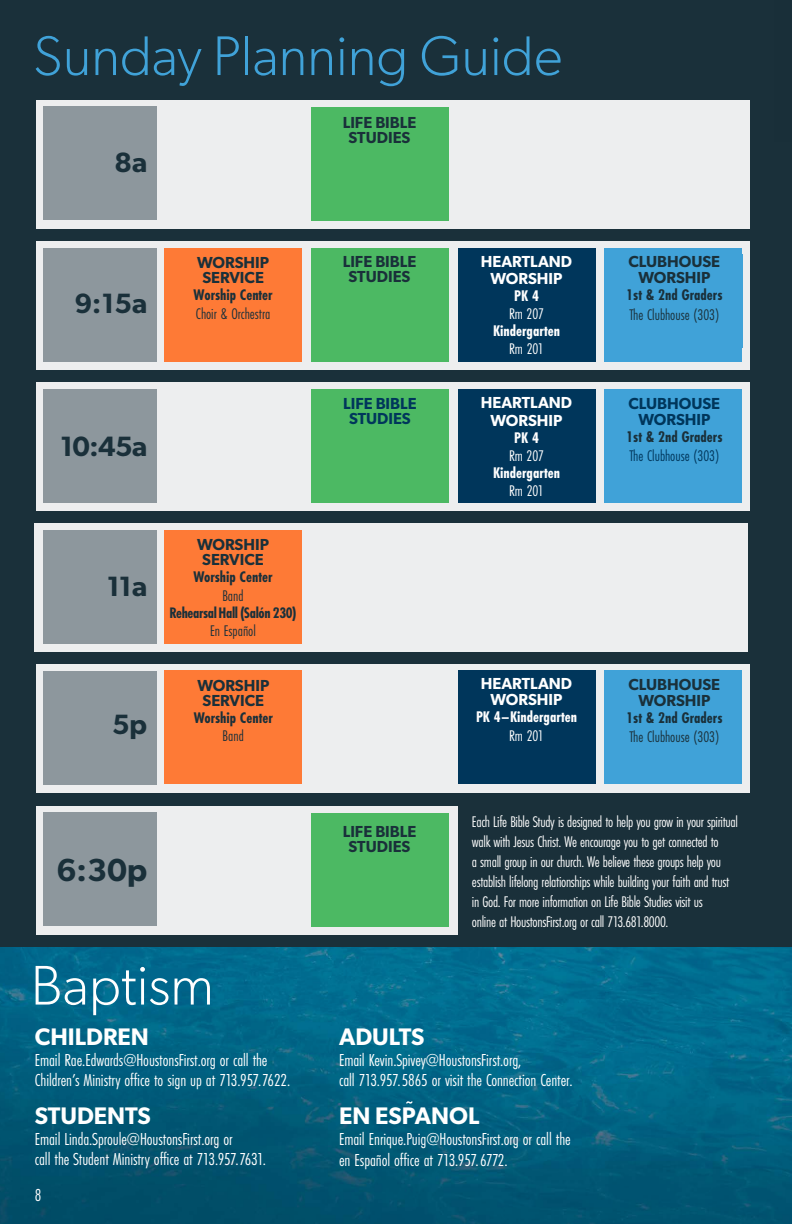
<style>
.page{position:relative;width:792px;height:1224px;background:#fff}
.page>*{position:absolute;margin:0;border:0;box-sizing:border-box;transform-origin:0 0}
.t1{font:300 56px "Gibson";color:#40a2d8}
.t2{font:300 56px "Gibson";color:#fff}
.t3{font:600 32px "Gibson";color:#1a303a}
.t4{font:600 28px "Gibson";color:#1a303a}
.t5{font:600 24px "Gibson";color:#fff}
.t6{font:18px/20px "Futura PT Cond";letter-spacing:-.005em;color:#fff}
.t7{font:16px/20px "Futura PT Cond";letter-spacing:-.02em;color:#fff}
.t8{font:600 16px/15.2px "Gibson";color:#1a303a;text-align:center}
.t9{font:700 16px "Futura PT Cond";color:#1a303a}
.t10{font:16px "Futura PT Cond";color:#1a303a}
.t11{font:600 16px/17.6px "Gibson";color:#fff;text-align:center}
.t12{font:700 16px "Futura PT Cond";color:#fff}
.t13{font:600 16px/15.2px "Gibson";color:#00365b;text-align:center}
.t14{font:16px "Futura PT Cond";color:#00365b}
.t15{font:700 15.8px "Futura PT Cond";letter-spacing:-.02em;color:#1a303a}
</style>
<div class="page">
<div style="left:0;top:0;width:792px;height:951px;background:#1a303a"></div>
<img style="left:0;top:948px;width:792px;height:276px">
<svg style="left:406px;top:1101px;width:7px;height:3px"></svg>
<div style="left:36px;top:100px;width:714px;height:129px;background:#edeeef"></div>
<div style="left:36px;top:241px;width:714px;height:129px;background:#edeeef"></div>
<div style="left:36px;top:382px;width:714px;height:129px;background:#edeeef"></div>
<div style="left:165px;top:248px;width:137px;height:114px;background:#fe7a36"></div>
<div style="left:311px;top:248px;width:138px;height:114px;background:#4cb963"></div>
<div style="left:311px;top:107px;width:138px;height:114px;background:#4cb963"></div>
<div style="left:311px;top:389px;width:138px;height:114px;background:#4cb963"></div>
<div style="left:34px;top:523px;width:714px;height:129px;background:#edeeef"></div>
<div style="left:36px;top:664px;width:714px;height:129px;background:#edeeef"></div>
<div style="left:36px;top:806px;width:422px;height:129px;background:#edeeef"></div>
<div style="left:311px;top:813px;width:138px;height:114px;background:#4cb963"></div>
<div style="left:165px;top:670px;width:137px;height:114px;background:#fe7a36"></div>
<div style="left:165px;top:530px;width:137px;height:114px;background:#fe7a36"></div>
<div style="left:458px;top:248px;width:137px;height:114px;background:#00365b"></div>
<div style="left:458px;top:389px;width:137px;height:114px;background:#00365b"></div>
<div style="left:458px;top:670px;width:137px;height:114px;background:#00365b"></div>
<div style="left:604px;top:248px;width:138px;height:114px;background:#40a2d8"></div>
<div style="left:606px;top:255px;width:137px;height:93px;background:#40a2d8"></div>
<div style="left:604px;top:389px;width:138px;height:114px;background:#40a2d8"></div>
<div style="left:604px;top:670px;width:138px;height:114px;background:#40a2d8"></div>
<div style="left:44px;top:107px;width:113px;height:113px;background:#8d979d"></div>
<div style="left:44px;top:248px;width:113px;height:113px;background:#8d979d"></div>
<div style="left:44px;top:390px;width:113px;height:113px;background:#8d979d"></div>
<div style="left:44px;top:531px;width:113px;height:113px;background:#8d979d"></div>
<div style="left:44px;top:671px;width:113px;height:113px;background:#8d979d"></div>
<div style="left:44px;top:813px;width:113px;height:113px;background:#8d979d"></div>
<h1 class="t1" style="left:33px;top:22px;width:531px">Sunday Planning Guide</h1>
<h3 class="t4" style="left:115px;top:145px;width:34px">8a</h3>
<h3 class="t4" style="left:75px;top:287px;width:74px">9:15a</h3>
<p class="t8" style="left:197px;top:254px;width:73px">WORSHIP<br>SERVICE</p>
<p class="t9" style="left:194px;top:285px;width:81px">Worship Center</p>
<p class="t10" style="left:196px;top:305px;width:76px">Choir &amp; Orchestra</p>
<h3 class="t4" style="left:60px;top:430px;width:89px">10:45a</h3>
<h3 class="t4" style="left:107px;top:569px;width:42px">11a</h3>
<h3 class="t4" style="left:112px;top:708px;width:37px">5p</h3>
<p class="t8" style="left:197px;top:536px;width:73px">WORSHIP<br>SERVICE</p>
<p class="t9" style="left:193px;top:567px;width:81px">Worship Center</p>
<p class="t10" style="left:222px;top:586px;width:23px">Band</p>
<p class="t15" style="left:169px;top:604px;width:129px">Rehearsal Hall (Salón 230)</p>
<p class="t10" style="left:210px;top:621px;width:47px">En Español</p>
<p class="t8" style="left:197px;top:678px;width:73px">WORSHIP<br>SERVICE</p>
<p class="t9" style="left:194px;top:709px;width:81px">Worship Center</p>
<p class="t10" style="left:223px;top:727px;width:23px">Band</p>
<h2 class="t3" style="left:57px;top:851px;width:92px">6:30p</h2>
<h1 class="t2" style="left:31px;top:951px;width:185px">Baptism</h1>
<h3 class="t5" style="left:35px;top:1022px;width:115px">CHILDREN</h3>
<p class="t6" style="left:35px;top:1050px;width:257px">Email Rae.Edwards@HoustonsFirst.org or call the<br>Children’s Ministry office to sign up at 713.957.7622.</p>
<h3 class="t5" style="left:35px;top:1101px;width:118px">STUDENTS</h3>
<p class="t6" style="left:35px;top:1129px;width:233px">Email Linda.Sproule@HoustonsFirst.org or<br>call the Student Ministry office at 713.957.7631.</p>
<p class="t6" style="left:35px;top:1185px;width:8px">8</p>
<p class="t8" style="left:343px;top:114px;width:75px">LIFE BIBLE<br>STUDIES</p>
<p class="t8" style="left:343px;top:253px;width:75px">LIFE BIBLE<br>STUDIES</p>
<p class="t13" style="left:343px;top:395px;width:75px">LIFE BIBLE<br>STUDIES</p>
<p class="t11" style="left:481px;top:252px;width:93px">HEARTLAND<br>WORSHIP</p>
<p class="t12" style="left:514px;top:287px;width:26px">PK 4</p>
<p class="t7" style="left:509px;top:304px;width:36px">Rm 207</p>
<p class="t12" style="left:493px;top:322px;width:68px">Kindergarten</p>
<p class="t7" style="left:509px;top:339px;width:36px">Rm 201</p>
<p class="t11" style="left:481px;top:393px;width:93px">HEARTLAND<br>WORSHIP</p>
<p class="t12" style="left:514px;top:428px;width:26px">PK 4</p>
<p class="t7" style="left:509px;top:445px;width:36px">Rm 207</p>
<p class="t12" style="left:493px;top:463px;width:68px">Kindergarten</p>
<p class="t7" style="left:509px;top:480px;width:36px">Rm 201</p>
<p class="t8" style="left:629px;top:254px;width:93px;line-height:16px">CLUBHOUSE<br>WORSHIP</p>
<p class="t9" style="left:626px;top:286px;width:98px">1st &amp; 2nd Graders</p>
<p class="t10" style="left:629px;top:305px;width:91px">The Clubhouse (303)</p>
<p class="t13" style="left:629px;top:395px;width:93px;line-height:16px">CLUBHOUSE<br>WORSHIP</p>
<p class="t9" style="left:626px;top:427px;width:98px">1st &amp; 2nd Graders</p>
<p class="t14" style="left:629px;top:446px;width:91px">The Clubhouse (303)</p>
<p class="t11" style="left:481px;top:675px;width:93px;line-height:16px">HEARTLAND<br>WORSHIP</p>
<p class="t12" style="left:476px;top:707px;width:103px">PK 4–Kindergarten</p>
<p class="t7" style="left:509px;top:726px;width:36px">Rm 201</p>
<p class="t8" style="left:629px;top:676px;width:93px;line-height:16px">CLUBHOUSE<br>WORSHIP</p>
<p class="t9" style="left:626px;top:708px;width:98px">1st &amp; 2nd Graders</p>
<p class="t10" style="left:629px;top:727px;width:91px">The Clubhouse (303)</p>
<p class="t8" style="left:343px;top:823px;width:75px">LIFE BIBLE<br>STUDIES</p>
<p class="t7" style="left:472px;top:811px;width:267px">Each Life Bible Study is designed to help you grow in your spiritual walk with Jesus Christ. We encourage you to get connected to<br>a small group in our church. We believe these groups help you establish lifelong relationships while building your faith and trust in God. For more information on Life Bible Studies visit us<br>online at HoustonsFirst.org or call 713.681.8000.</p>
<h3 class="t5" style="left:339px;top:1023px;width:87px">ADULTS</h3>
<p class="t6" style="left:339px;top:1050px;width:235px">Email Kevin.Spivey@HoustonsFirst.org,<br>call 713.957.5865 or visit the Connection Center.</p>
<h3 class="t5" style="left:339px;top:1101px;width:142px">EN ESPANOL</h3>
<p class="t6" style="left:339px;top:1128px;width:233px;line-height:21px">Email Enrique.Puig@HoustonsFirst.org or call the en Español office at 713.957.6772.</p>
</div>
